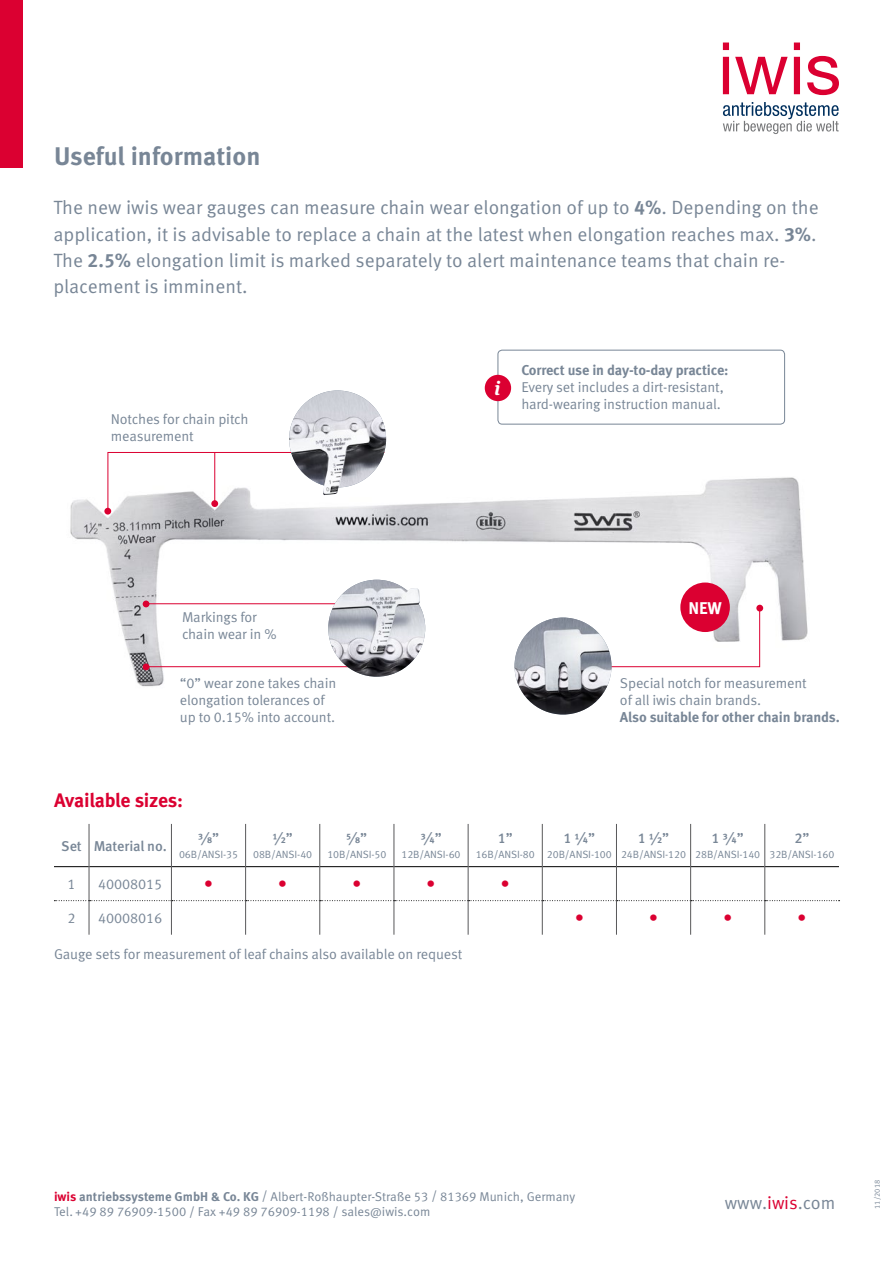
<style>
.page{position:relative;width:893px;height:1263px;background:#fff}
.page>*{position:absolute;margin:0;border:0;box-sizing:border-box;transform-origin:0 0}
.t1{font:700 25.5px "Meta OT";color:#788696}
.HEADLINE{font:700 19.5px "Meta OT";letter-spacing:-.015em;color:#db0031}
.HEADLINE-2{font:italic 700 19.35px "Meta Serif Pro";color:#fff}
.HEADLINE-3{font:19.2px/26.2px "Meta OT";color:#788696}
.HEADLINE-4{font:18px "Meta OT";color:#788696}
.t2{font:18px "Meta OT";color:#db0031}
.HEADLINE-5{font:700 16.95px "Meta OT";color:#fff}
.HEADLINE-6{font:14.25px/17.1px "Meta OT";letter-spacing:-.01em;color:#788696}
.HEADLINE-7{font:500 14.25px "Meta OT";letter-spacing:-.01em;color:#788696}
.HEADLINE-8{font:700 14.25px "Meta OT";letter-spacing:-.01em;color:#788696}
.HEADLINE-9{font:12.75px "Meta OT";color:#788696}
.HEADLINE-10{font:10.5px "Meta OT";letter-spacing:-.01em;color:#788696}
.t3{font:7.5px "Meta OT";color:#788696}
.s1{font-weight:700}
.s2{font-weight:700;color:#db0031}
.s3{color:#db0031}
</style>
<div class="page">
<img style="left:70px;top:477px;width:738px;height:238px">
<div style="left:498px;top:350px;width:287px;height:74px;border:1px solid #788696;border-radius:4px"></div>
<svg style="left:106px;top:452px;width:279px;height:61px"></svg>
<hr style="left:146px;top:666px;width:237px;height:1px;background:#db0031">
<svg style="left:532px;top:606px;width:229px;height:61px"></svg>
<hr style="left:146px;top:603px;width:232px;height:1px;background:#db0031">
<div style="left:680px;top:582px;width:50px;height:50px;background:#db0031;border-radius:50%"></div>
<div style="left:485px;top:375px;width:26px;height:26px;background:#db0031;border-radius:50%"></div>
<div style="left:104px;top:508px;width:7px;height:7px;background:#db0031;border-radius:50%"></div>
<div style="left:211px;top:500px;width:7px;height:7px;background:#db0031;border-radius:50%"></div>
<div style="left:143px;top:600px;width:6px;height:7px;background:#db0031;border-radius:50%"></div>
<div style="left:756px;top:605px;width:7px;height:6px;background:#db0031;border-radius:50%"></div>
<div style="left:143px;top:663px;width:6px;height:7px;background:#db0031;border-radius:50%"></div>
<div style="left:0;top:0;width:23px;height:167px;background:#db0031"></div>
<svg style="left:723px;top:102px;width:116px;height:32px"></svg>
<svg style="left:723px;top:43px;width:116px;height:52px"></svg>
<svg style="left:54px;top:900px;width:786px;height:1px"></svg>
<hr style="left:54px;top:866px;width:35px;height:1px;background:#000">
<hr style="left:89px;top:866px;width:82px;height:1px;background:#000">
<hr style="left:172px;top:866px;width:73px;height:1px;background:#000">
<hr style="left:246px;top:866px;width:74px;height:1px;background:#000">
<hr style="left:320px;top:866px;width:74px;height:1px;background:#000">
<hr style="left:394px;top:866px;width:74px;height:1px;background:#000">
<hr style="left:468px;top:866px;width:74px;height:1px;background:#000">
<hr style="left:542px;top:866px;width:74px;height:1px;background:#000">
<hr style="left:617px;top:866px;width:73px;height:1px;background:#000">
<hr style="left:691px;top:866px;width:74px;height:1px;background:#000">
<hr style="left:765px;top:866px;width:74px;height:1px;background:#000">
<hr style="left:89px;top:824px;width:1px;height:43px;background:#58585a">
<hr style="left:171px;top:824px;width:1px;height:43px;background:#58585a">
<hr style="left:245px;top:824px;width:1px;height:43px;background:#58585a">
<hr style="left:320px;top:824px;width:1px;height:43px;background:#58585a">
<hr style="left:394px;top:824px;width:1px;height:43px;background:#58585a">
<hr style="left:468px;top:824px;width:1px;height:43px;background:#58585a">
<hr style="left:542px;top:824px;width:1px;height:43px;background:#58585a">
<hr style="left:616px;top:824px;width:1px;height:43px;background:#58585a">
<hr style="left:690px;top:824px;width:1px;height:43px;background:#58585a">
<hr style="left:764px;top:824px;width:1px;height:43px;background:#58585a">
<hr style="left:89px;top:867px;width:1px;height:34px;background:#58585a">
<hr style="left:171px;top:867px;width:1px;height:34px;background:#58585a">
<hr style="left:245px;top:867px;width:1px;height:34px;background:#58585a">
<hr style="left:320px;top:867px;width:1px;height:34px;background:#58585a">
<hr style="left:394px;top:867px;width:1px;height:34px;background:#58585a">
<hr style="left:468px;top:867px;width:1px;height:34px;background:#58585a">
<hr style="left:542px;top:867px;width:1px;height:34px;background:#58585a">
<hr style="left:616px;top:867px;width:1px;height:34px;background:#58585a">
<hr style="left:690px;top:867px;width:1px;height:34px;background:#58585a">
<hr style="left:764px;top:867px;width:1px;height:34px;background:#58585a">
<hr style="left:89px;top:901px;width:1px;height:34px;background:#58585a">
<hr style="left:171px;top:901px;width:1px;height:34px;background:#58585a">
<hr style="left:245px;top:901px;width:1px;height:34px;background:#58585a">
<hr style="left:320px;top:901px;width:1px;height:34px;background:#58585a">
<hr style="left:394px;top:901px;width:1px;height:34px;background:#58585a">
<hr style="left:468px;top:901px;width:1px;height:34px;background:#58585a">
<hr style="left:542px;top:901px;width:1px;height:34px;background:#58585a">
<hr style="left:616px;top:901px;width:1px;height:34px;background:#58585a">
<hr style="left:690px;top:901px;width:1px;height:34px;background:#58585a">
<hr style="left:764px;top:901px;width:1px;height:34px;background:#58585a">
<img style="left:514px;top:617px;width:97px;height:97px;border-radius:48px">
<img style="left:289px;top:390px;width:97px;height:97px;border-radius:48px">
<img style="left:328px;top:580px;width:97px;height:97px;border-radius:48px">
<img style="left:323px;top:471px;width:19px;height:24px">
<img style="left:397px;top:588px;width:23px;height:18px">
<p class="t1" style="left:54px;top:140px;width:208px">Useful information</p>
<p class="HEADLINE-3" style="left:53px;top:195px;width:767px">The new iwis wear gauges can measure chain wear elongation of up to <span class="s1">4%</span>. Depending on the application, it is advisable to replace a chain at the latest when elongation reaches max. <span class="s1">3%</span>.<br>The <span class="s1">2.5%</span> elongation limit is marked separately to alert maintenance teams that chain re&shy;placement is imminent.</p>
<p class="HEADLINE-6" style="left:111px;top:411px;width:139px">Notches for chain pitch measurement</p>
<p class="HEADLINE-2" style="left:495px;top:372px;width:7px">i</p>
<p class="HEADLINE-6" style="left:521px;top:362px;width:209px"><span class="s1">Correct use in day-to-day practice:<br></span>Every set includes a dirt-resistant,</p>
<p class="HEADLINE-6" style="left:521px;top:396px;width:201px">hard-wearing instruction manual.</p>
<p class="HEADLINE-6" style="left:182px;top:609px;width:96px">Markings for chain wear in %</p>
<p class="HEADLINE-6" style="left:180px;top:675px;width:158px">“0” wear zone takes chain elongation tolerances of up to 0.15% into account.</p>
<p class="HEADLINE-5" style="left:688px;top:597px;width:35px">NEW</p>
<p class="HEADLINE-6" style="left:620px;top:675px;width:188px">Special notch for measurement of all iwis chain brands.</p>
<p class="HEADLINE-8" style="left:620px;top:708px;width:221px">Also suitable for other chain brands.</p>
<p class="HEADLINE" style="left:54px;top:788px;width:131px">Available sizes:</p>
<p class="HEADLINE-7" style="left:61px;top:837px;width:22px">Set</p>
<p class="HEADLINE-7" style="left:94px;top:837px;width:75px">Material no.</p>
<p class="HEADLINE-7" style="left:198px;top:829px;width:23px">3/8”</p>
<p class="HEADLINE-10" style="left:179px;top:848px;width:61px">06B/ANSI-35</p>
<p class="HEADLINE-7" style="left:272px;top:829px;width:22px">1/2”</p>
<p class="HEADLINE-10" style="left:253px;top:848px;width:61px">08B/ANSI-40</p>
<p class="HEADLINE-7" style="left:347px;top:829px;width:22px">5/8”</p>
<p class="HEADLINE-10" style="left:327px;top:848px;width:61px">10B/ANSI-50</p>
<p class="HEADLINE-7" style="left:420px;top:829px;width:23px">3/4”</p>
<p class="HEADLINE-10" style="left:401px;top:848px;width:61px">12B/ANSI-60</p>
<p class="HEADLINE-7" style="left:498px;top:829px;width:16px">1”</p>
<p class="HEADLINE-10" style="left:476px;top:848px;width:61px">16B/ANSI-80</p>
<p class="HEADLINE-7" style="left:563px;top:829px;width:33px">1 1/4”</p>
<p class="HEADLINE-10" style="left:547px;top:848px;width:66px">20B/ANSI-100</p>
<p class="HEADLINE-7" style="left:638px;top:829px;width:33px">1 1/2”</p>
<p class="HEADLINE-10" style="left:621px;top:848px;width:66px">24B/ANSI-120</p>
<p class="HEADLINE-7" style="left:711px;top:829px;width:34px">1 3/4”</p>
<p class="HEADLINE-10" style="left:695px;top:848px;width:66px">28B/ANSI-140</p>
<p class="HEADLINE-7" style="left:794px;top:829px;width:16px">2”</p>
<p class="HEADLINE-10" style="left:769px;top:848px;width:66px">32B/ANSI-160</p>
<p class="HEADLINE-6" style="left:67px;top:876px;width:10px">1</p>
<p class="HEADLINE-6" style="left:98px;top:876px;width:65px">40008015</p>
<p class="t2" style="left:204px;top:873px;width:11px">•</p>
<p class="t2" style="left:278px;top:873px;width:11px">•</p>
<p class="t2" style="left:352px;top:873px;width:11px">•</p>
<p class="t2" style="left:426px;top:873px;width:11px">•</p>
<p class="t2" style="left:500px;top:873px;width:11px">•</p>
<p class="HEADLINE-6" style="left:67px;top:910px;width:10px">2</p>
<p class="HEADLINE-6" style="left:98px;top:910px;width:65px">40008016</p>
<p class="t2" style="left:575px;top:907px;width:11px">•</p>
<p class="t2" style="left:649px;top:907px;width:11px">•</p>
<p class="t2" style="left:723px;top:907px;width:11px">•</p>
<p class="t2" style="left:797px;top:907px;width:11px">•</p>
<p class="HEADLINE-6" style="left:54px;top:946px;width:410px">Gauge sets for measurement of leaf chains also available on request</p>
<p class="HEADLINE-9" style="left:54px;top:1189px;width:523px"><span class="s2">iwis</span> <span class="s1">antriebssysteme GmbH &amp; Co. KG</span> / Albert-Roßhaupter-Straße 53 / 81369 Munich, Germany</p>
<p class="HEADLINE-9" style="left:54px;top:1204px;width:378px">Tel. +49 89 76909-1500 / Fax +49 89 76909-1198 / sales@iwis.com</p>
<p class="HEADLINE-4" style="left:725px;top:1191px;width:112px">www.<span class="s3">iwis</span>.com</p>
<p class="t3" style="left:873px;top:1209px;width:31px;rotate:-90deg">11/2018</p>
</div>
